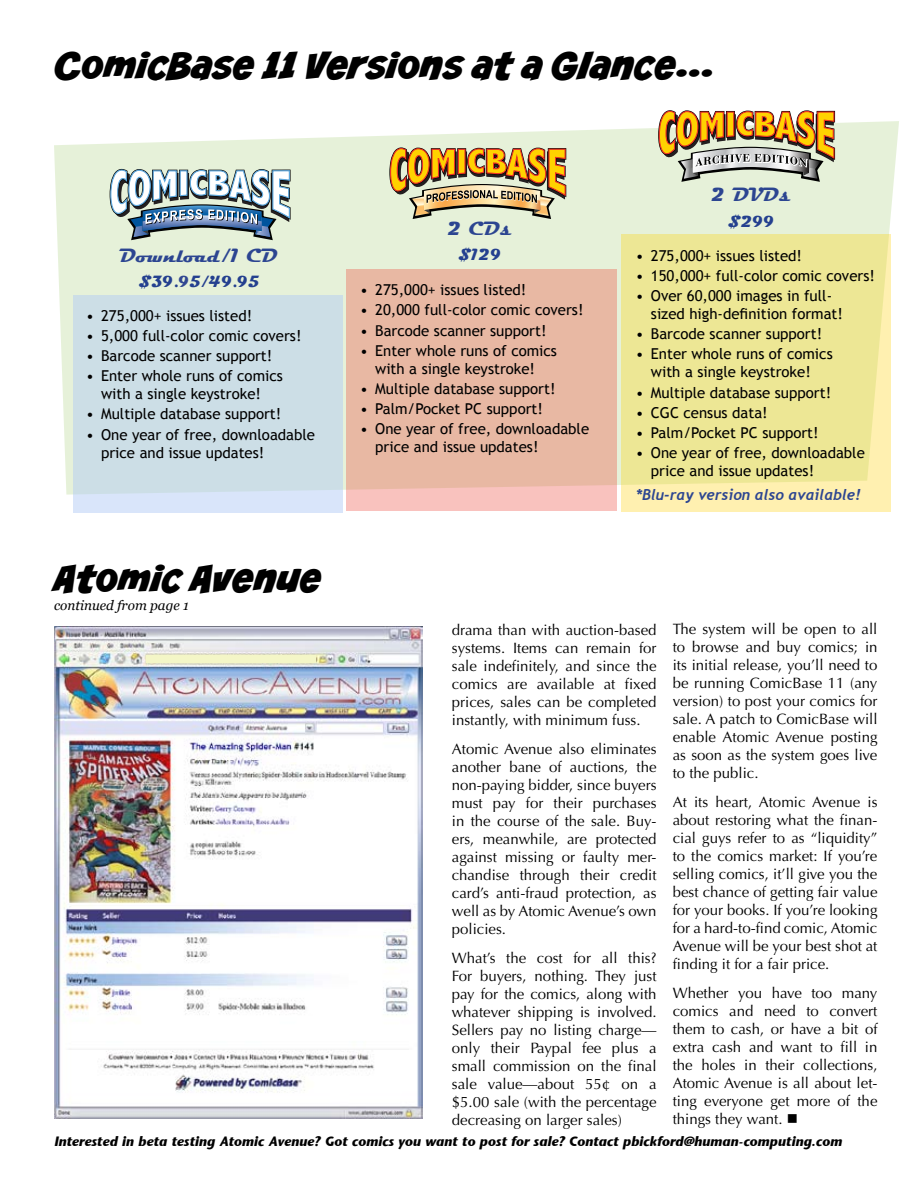
<style>
.page{position:relative;width:918px;height:1188px;background:#fff}
.page>*{position:absolute;margin:0;border:0;box-sizing:border-box;transform-origin:0 0}
.t1{font:34.5px "CC Smash";color:#000}
.t2{font:700 19.5px "Magneto";color:#2c4591}
.t3{font:700 16.5px "Magneto";color:#24408f}
.t4{font:15px/18px "Optima LT Std";color:#000;text-align:justify}
.t5{font:15px/18px "Trebuchet MS";color:#000}
.t6{font:italic 700 15px "Trebuchet";color:#2c4591}
.t7{font:italic 700 13.5px "Stone Sans";color:#000}
.t8{font:italic 13.5px "Georgia";color:#000}
.s1{color:#314792}
</style>
<div class="page">
<svg style="left:54px;top:121px;width:845px;height:374px;fill:#e6f1d9"></svg>
<svg style="left:621px;top:234px;width:270px;height:277px;background:#efe898"></svg>
<svg style="left:347px;top:270px;width:270px;height:241px;background:#e9b8a5"></svg>
<svg style="left:108px;top:168px;width:185px;height:75px"></svg>
<svg style="left:388px;top:146px;width:180px;height:75px;background:#c3a76c"></svg>
<svg style="left:657px;top:110px;width:180px;height:74px;background:#bda776"></svg>
<div style="left:73px;top:295px;width:270px;height:218px;background:linear-gradient(to bottom,#cadde3,#d1e0ed)"></div>
<img style="left:54px;top:627px;width:368px;height:492px">
<div style="left:146px;top:656px;width:170px;height:7px;background:#f4f6c7"></div>
<h1 class="t1" style="left:54px;top:49px;width:662px">ComicBase 11 Versions at a Glance...</h1>
<h2 class="t2" style="left:119px;top:244px;width:160px">Download/1 CD</h2>
<p class="t3" style="left:138px;top:272px;width:123px">$39.<span class="s1">9</span>5/49.95</p>
<p class="t5" style="left:86px;top:307px;width:168px">• 275,000+ issues listed!</p>
<p class="t5" style="left:86px;top:327px;width:217px">• 5,000 full-color comic covers!</p>
<p class="t5" style="left:86px;top:347px;width:188px">• Barcode scanner support!</p>
<p class="t5" style="left:86px;top:367px;width:198px;text-align:center">• Enter whole runs of comics with a single keystroke!</p>
<p class="t5" style="left:86px;top:405px;width:197px">• Multiple database support!</p>
<p class="t5" style="left:101px;top:425px;width:215px;text-indent:-15px">• One year of free, downloadable price and issue updates!</p>
<h2 class="t2" style="left:447px;top:217px;width:66px">2 CDs</h2>
<p class="t3" style="left:458px;top:245px;width:45px">$129</p>
<p class="t5" style="left:360px;top:281px;width:168px">• 275,000+ issues listed!</p>
<p class="t5" style="left:360px;top:301px;width:225px">• 20,000 full-color comic covers!</p>
<p class="t5" style="left:360px;top:321px;width:188px">• Barcode scanner support!</p>
<p class="t5" style="left:360px;top:342px;width:198px;text-align:center">• Enter whole runs of comics with a single keystroke!</p>
<p class="t5" style="left:360px;top:380px;width:197px">• Multiple database support!</p>
<p class="t5" style="left:360px;top:400px;width:184px">• Palm/Pocket PC support!</p>
<p class="t5" style="left:375px;top:420px;width:215px;text-indent:-15px">• One year of free, downloadable price and issue updates!</p>
<h1 class="t1" style="left:54px;top:563px;width:269px">Atomic Avenue</h1>
<p class="t8" style="left:54px;top:598px;width:136px">continued from page 1</p>
<h2 class="t2" style="left:711px;top:183px;width:81px">2 DVDs</h2>
<p class="t3" style="left:728px;top:212px;width:48px">$299</p>
<p class="t5" style="left:636px;top:247px;width:168px">• 275,000+ issues listed!</p>
<p class="t5" style="left:636px;top:267px;width:241px">• 150,000+ full-color comic covers!</p>
<p class="t5" style="left:651px;top:287px;width:194px;text-indent:-15px">• Over 60,000 images in full&shy;sized high-definition format!</p>
<p class="t5" style="left:636px;top:325px;width:188px">• Barcode scanner support!</p>
<p class="t5" style="left:636px;top:345px;width:198px;text-align:center">• Enter whole runs of comics with a single keystroke!</p>
<p class="t5" style="left:636px;top:383px;width:197px">• Multiple database support!</p>
<p class="t5" style="left:636px;top:404px;width:133px">• CGC census data!</p>
<p class="t5" style="left:636px;top:424px;width:184px">• Palm/Pocket PC support!</p>
<p class="t5" style="left:651px;top:444px;width:215px;text-indent:-15px">• One year of free, downloadable price and issue updates!</p>
<p class="t6" style="left:636px;top:486px;width:226px">*Blu-ray version also available!</p>
<p class="t4" style="left:673px;top:620px;width:206px">The system will be open to all to browse and buy comics; in its initial release, you’ll need to be running ComicBase 11 (any version) to post your comics for sale. A patch to ComicBase will enable Atomic Avenue posting as soon as the system goes live to the public.</p>
<p class="t4" style="left:673px;top:793px;width:206px">At its heart, Atomic Avenue is about restoring what the finan&shy;cial guys refer to as “liquidity” to the comics market: If you’re selling comics, it’ll give you the best chance of getting fair value for your books. If you’re looking for a hard-to-find comic, Atomic Avenue will be your best shot at finding it for a fair price.</p>
<p class="t4" style="left:673px;top:984px;width:206px">Whether you have too many comics and need to convert them to cash, or have a bit of extra cash and want to fill in the holes in their collections, Atomic Avenue is all about let&shy;ting everyone get more of the things they want. ■</p>
<p class="t7" style="left:54px;top:1133px;width:790px">Interested in beta testing Atomic Avenue? Got comics you want to post for sale? Contact pbickford@human-computing.com</p>
<p class="t4" style="left:452px;top:622px;width:206px">drama than with auction-based systems. Items can remain for sale indefinitely, and since the comics are available at fixed prices, sales can be completed instantly, with minimum fuss.</p>
<p class="t4" style="left:452px;top:740px;width:206px">Atomic Avenue also eliminates another bane of auctions, the non-paying bidder, since buyers must pay for their purchases in the course of the sale. Buy&shy;ers, meanwhile, are protected against missing or faulty mer&shy;chandise through their credit card’s anti-fraud protection, as well as by Atomic Avenue’s own policies.</p>
<p class="t4" style="left:452px;top:949px;width:206px">What’s the cost for all this?<br>For buyers, nothing. They just pay for the comics, along with whatever shipping is involved.<br>Sellers pay no listing charge— only their Paypal fee plus a small commission on the final sale value—about 55¢ on a $5.00 sale (with the percentage decreasing on larger sales)</p>
</div>
